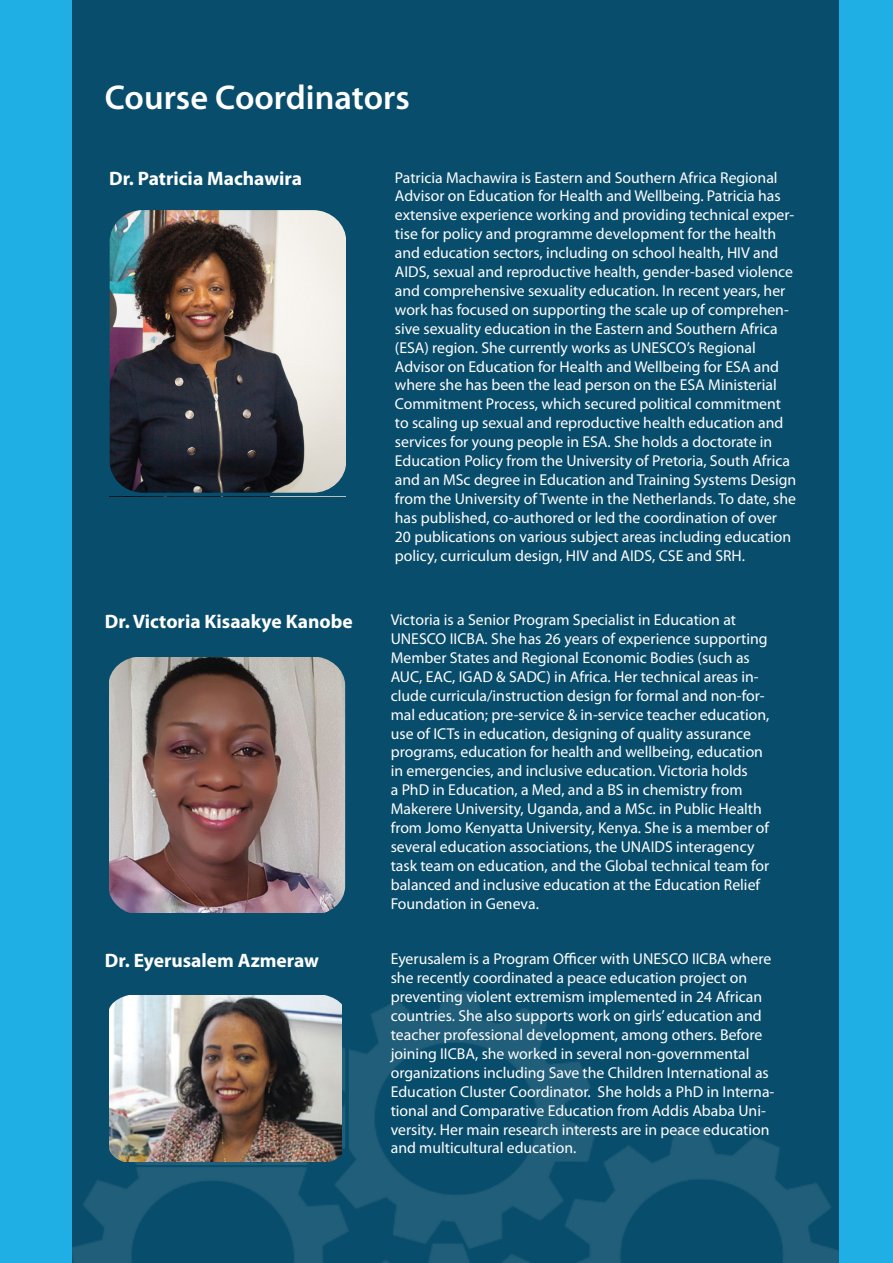
<style>
.page{position:relative;width:893px;height:1263px;background:#1fafe5}
.page>*{position:absolute;margin:0;border:0;box-sizing:border-box;transform-origin:0 0}
.t1{font:600 34.5px "Myriad Pro";color:#fff}
.t2{font:700 19.5px "Myriad Pro";color:#fff}
.t3{font:15.75px/18.9px "Myriad Pro";color:#fff}
</style>
<div class="page">
<div style="left:73px;top:0;width:766px;height:1263px;background:#094d6c"></div>
<img style="left:73px;top:990px;width:766px;height:273px">
<img style="left:109px;top:657px;width:237px;height:256px">
<img style="left:105px;top:991px;width:244px;height:176px">
<img style="left:109px;top:210px;width:237px;height:283px">
<p class="t1" style="left:105px;top:75px;width:307px">Course Coordinators</p>
<p class="t2" style="left:109px;top:166px;width:194px">Dr. Patricia Machawira</p>
<p class="t3" style="left:395px;top:168px;width:403px">Patricia Machawira is Eastern and Southern Africa Regional Advisor on Education for Health and Wellbeing. Patricia has extensive experience working and providing technical exper&shy;tise for policy and programme development for the health and education sectors, including on school health, HIV and AIDS, sexual and reproductive health, gender-based violence and comprehensive sexuality education. In recent years, her work has focused on supporting the scale up of comprehen&shy;sive sexuality education in the Eastern and Southern Africa (ESA) region. She currently works as UNESCO’s Regional Advisor on Education for Health and Wellbeing for ESA and where she has been the lead person on the ESA Ministerial Commitment Process, which secured political commitment to scaling up sexual and reproductive health education and services for young people in ESA. She holds a doctorate in Education Policy from the University of Pretoria, South Africa and an MSc degree in Education and Training Systems Design from the University of Twente in the Netherlands. To date, she has published, co-authored or led the coordination of over 20 publications on various subject areas including education policy, curriculum design, HIV and AIDS, CSE and SRH.</p>
<p class="t2" style="left:105px;top:609px;width:249px">Dr. Victoria Kisaakye Kanobe</p>
<p class="t3" style="left:391px;top:610px;width:380px">Victoria is a Senior Program Specialist in Education at UNESCO IICBA. She has 26 years of experience supporting Member States and Regional Economic Bodies (such as AUC, EAC, IGAD &amp; SADC) in Africa. Her technical areas in&shy;clude curricula/instruction design for formal and non-for&shy;mal education; pre-service &amp; in-service teacher education, use of ICTs in education, designing of quality assurance programs, education for health and wellbeing, education in emergencies, and inclusive education. Victoria holds<br>a PhD in Education, a Med, and a BS in chemistry from Makerere University, Uganda, and a MSc. in Public Health from Jomo Kenyatta University, Kenya. She is a member of several education associations, the UNAIDS interagency task team on education, and the Global technical team for balanced and inclusive education at the Education Relief Foundation in Geneva.</p>
<p class="t2" style="left:105px;top:948px;width:216px">Dr. Eyerusalem Azmeraw</p>
<p class="t3" style="left:391px;top:949px;width:385px">Eyerusalem is a Program Officer with UNESCO IICBA where she recently coordinated a peace education project on preventing violent extremism implemented in 24 African countries. She also supports work on girls’ education and teacher professional development, among others. Before joining IICBA, she worked in several non-governmental organizations including Save the Children International as Education Cluster Coordinator. She holds a PhD in Interna&shy;tional and Comparative Education from Addis Ababa Uni&shy;versity. Her main research interests are in peace education and multicultural education.</p>
</div>
